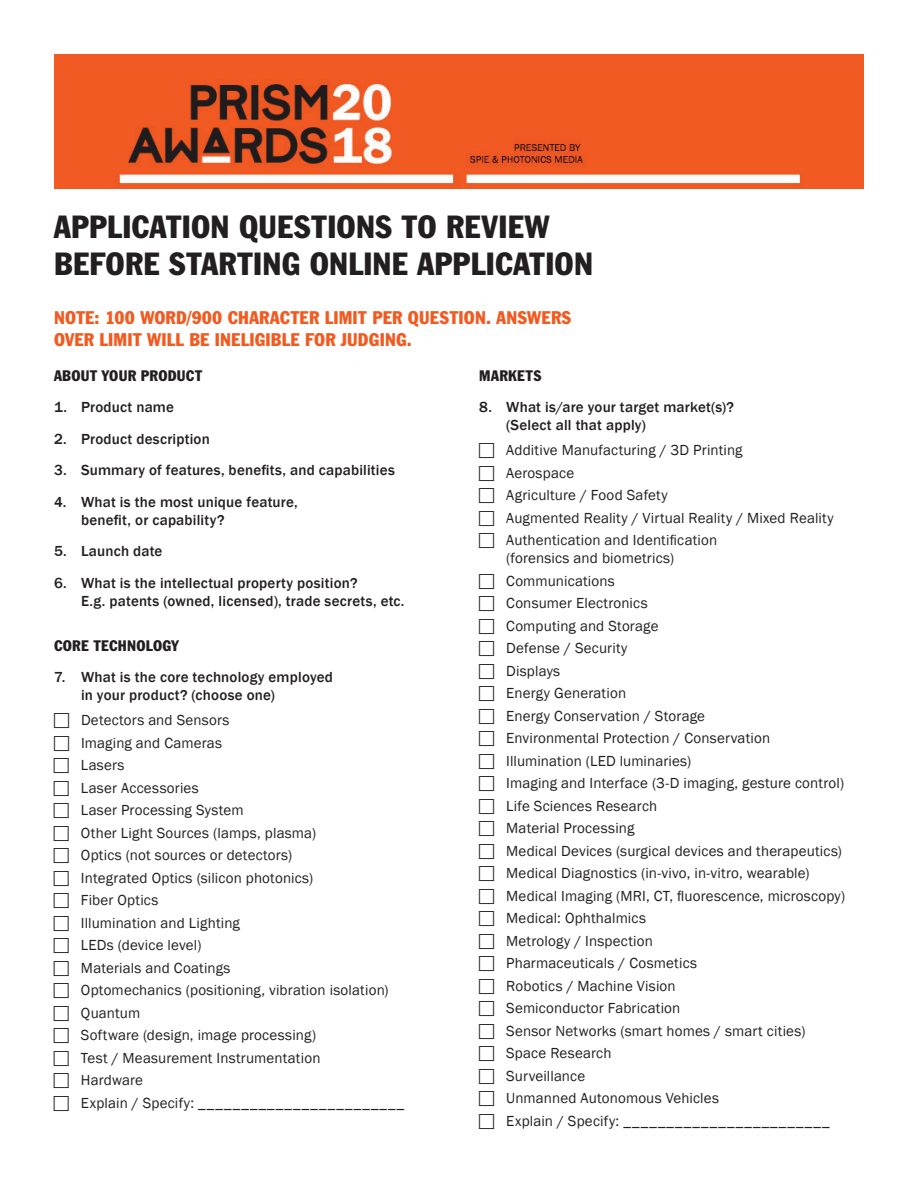
<style>
.page{position:relative;width:918px;height:1188px;background:#fff}
.page>*{position:absolute;margin:0;border:0;box-sizing:border-box;transform-origin:0 0}
.t1{font:condensed 31.5px/37.8px "Franklin Gothic BT";letter-spacing:.005em;color:#231f20}
.t2{font:condensed 18px/21.6px "Franklin Gothic BT";letter-spacing:.01em;color:#f15a21}
.t3{font:15px/22.5px "Franklin Gothic";letter-spacing:.01em;color:#231f20}
.t4{font:500 15px/18px "Franklin Gothic";letter-spacing:.015em;color:#231f20}
.t5{font:condensed 15px "Franklin Gothic BT";letter-spacing:.015em;color:#231f20}
</style>
<div class="page">
<img style="left:54px;top:54px;width:810px;height:135px">
<h1 class="t1" style="left:54px;top:207px;width:541px">APPLICATION QUESTIONS TO REVIEW<br>BEFORE STARTING ONLINE APPLICATION</h1>
<p class="t2" style="left:54px;top:306px;width:519px">NOTE: 100 WORD/900 CHARACTER LIMIT PER QUESTION. ANSWERS<br>OVER LIMIT WILL BE INELIGIBLE FOR JUDGING.</p>
<p class="t5" style="left:479px;top:366px;width:64px">MARKETS</p>
<p class="t4" style="left:506px;top:399px;width:229px;text-indent:-27px">8. What is/are your target market(s)? (Select all that apply)</p>
<p class="t3" style="left:506px;top:439px;width:329px">Additive Manufacturing / 3D Printing<br>Aerospace<br>Agriculture / Food Safety<br>Augmented Reality / Virtual Reality / Mixed Reality<br>Authentication and Identification</p>
<p class="t3" style="left:506px;top:547px;width:340px">(forensics and biometrics)<br>Communications<br>Consumer Electronics<br>Computing and Storage<br>Defense / Security<br>Displays<br>Energy Generation<br>Energy Conservation / Storage<br>Environmental Protection / Conservation<br>Illumination (LED luminaries)<br>Imaging and Interface (3-D imaging, gesture control)<br>Life Sciences Research<br>Material Processing<br>Medical Devices (surgical devices and therapeutics)<br>Medical Diagnostics (in-vivo, in-vitro, wearable)<br>Medical Imaging (MRI, CT, fluorescence, microscopy)<br>Medical: Ophthalmics<br>Metrology / Inspection<br>Pharmaceuticals / Cosmetics<br>Robotics / Machine Vision<br>Semiconductor Fabrication<br>Sensor Networks (smart homes / smart cities)<br>Space Research<br>Surveillance<br>Unmanned Autonomous Vehicles<br>Explain / Specify: ________________________</p>
<p class="t5" style="left:54px;top:366px;width:150px">ABOUT YOUR PRODUCT</p>
<p class="t4" style="left:54px;top:399px;width:122px">1. Product name</p>
<p class="t4" style="left:54px;top:430px;width:157px">2. Product description</p>
<p class="t4" style="left:54px;top:462px;width:342px">3. Summary of features, benefits, and capabilities</p>
<p class="t4" style="left:81px;top:493px;width:218px;text-indent:-27px">4. What is the most unique feature, benefit, or capability?</p>
<p class="t4" style="left:54px;top:543px;width:110px">5. Launch date</p>
<p class="t4" style="left:81px;top:574px;width:325px;text-indent:-27px">6. What is the intellectual property position?<br>E.g. patents (owned, licensed), trade secrets, etc.</p>
<p class="t5" style="left:54px;top:636px;width:126px">CORE TECHNOLOGY</p>
<p class="t4" style="left:81px;top:669px;width:253px;text-indent:-27px">7. What is the core technology employed in your product? (choose one)</p>
<p class="t3" style="left:81px;top:709px;width:325px">Detectors and Sensors<br>Imaging and Cameras<br>Lasers<br>Laser Accessories<br>Laser Processing System<br>Other Light Sources (lamps, plasma)<br>Optics (not sources or detectors)<br>Integrated Optics (silicon photonics)<br>Fiber Optics<br>Illumination and Lighting<br>LEDs (device level)<br>Materials and Coatings<br>Optomechanics (positioning, vibration isolation)<br>Quantum<br>Software (design, image processing)<br>Test / Measurement Instrumentation<br>Hardware<br>Explain / Specify: ________________________</p>
</div>
